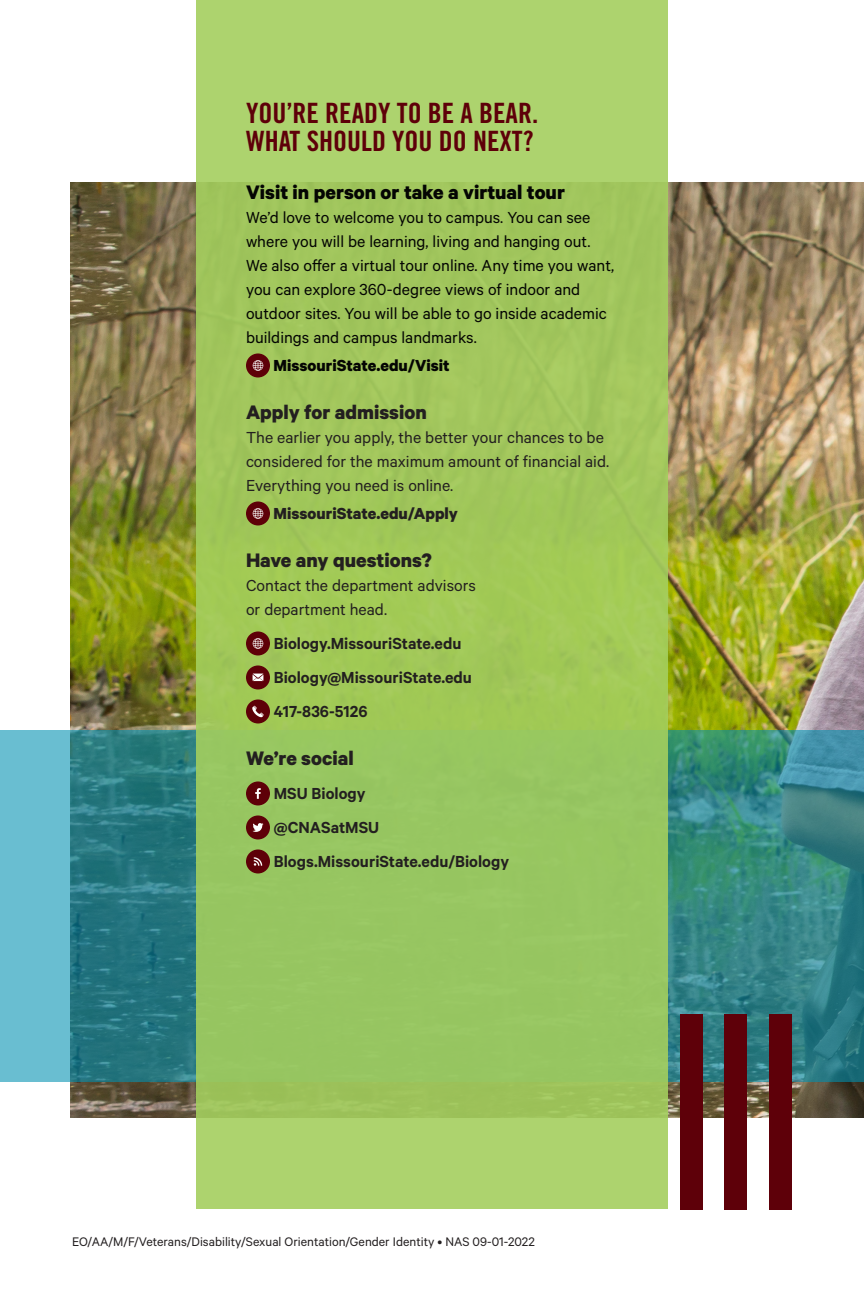
<style>
.page{position:relative;width:864px;height:1296px;background:#fff}
.page>*{position:absolute;margin:0;border:0;box-sizing:border-box;transform-origin:0 0}
.t1{font:28px/28px "Trade Gothic LT Pro Bd Cn 20";color:#5e0009}
.t2{font:700 22px "Calibre";color:#231f20}
.t3{font:700 22px "Calibre";color:#040503}
.t4{font:18px/24px "Calibre";color:#040503}
.t5{font:18px/24px "Calibre";color:#231f20}
.t6{font:600 18px "Calibre";color:#231f20}
.t7{font:700 18px "Calibre";color:#040503}
.t8{font:700 18px "Calibre";color:#231f20}
.t9{font:14px "Calibre";color:#231f20}
</style>
<div class="page">
<img style="left:71px;top:183px;width:793px;height:934px">
<svg style="left:0;top:730px;width:864px;height:352px;background:#398a90"></svg>
<div style="left:196px;top:0;width:472px;height:1209px;background:linear-gradient(to right,#a0c960,#a1ca61)"></div>
<div style="left:246px;top:353px;width:24px;height:24px;background:#5e0008;border-radius:50%"></div>
<svg style="left:253px;top:360px;width:10px;height:11px"></svg>
<div style="left:246px;top:501px;width:24px;height:24px;background:#5e0008;border-radius:50%"></div>
<svg style="left:253px;top:508px;width:10px;height:11px"></svg>
<div style="left:246px;top:631px;width:24px;height:24px;background:#5e0008;border-radius:50%"></div>
<svg style="left:253px;top:638px;width:10px;height:11px"></svg>
<div style="left:246px;top:665px;width:24px;height:24px;background:#5e0008;border-radius:50%"></div>
<svg style="left:253px;top:674px;width:10px;height:7px"></svg>
<div style="left:246px;top:699px;width:24px;height:24px;background:#5e0008;border-radius:50%"></div>
<svg style="left:252px;top:706px;width:12px;height:11px"></svg>
<div style="left:246px;top:781px;width:24px;height:24px;background:#5e0008;border-radius:50%"></div>
<svg style="left:255px;top:788px;width:6px;height:11px"></svg>
<div style="left:246px;top:815px;width:24px;height:24px;background:#5e0008;border-radius:50%"></div>
<svg style="left:252px;top:823px;width:11px;height:9px"></svg>
<div style="left:246px;top:849px;width:24px;height:24px;background:#5e0008;border-radius:50%"></div>
<svg style="left:254px;top:857px;width:8px;height:9px"></svg>
<div style="left:680px;top:1014px;width:22px;height:195px;background:#5e0009"></div>
<div style="left:725px;top:1014px;width:22px;height:195px;background:#5e0009"></div>
<div style="left:770px;top:1014px;width:22px;height:195px;background:#5e0009"></div>
<p class="t1" style="left:246px;top:99px;width:294px">YOU’RE READY TO BE A BEAR.<br>WHAT SHOULD YOU DO NEXT?</p>
<p class="t3" style="left:246px;top:179px;width:321px">Visit in person or take a virtual tour</p>
<p class="t4" style="left:246px;top:205px;width:370px">We’d love to welcome you to campus. You can see where you will be learning, living and hanging out.<br>We also offer a virtual tour online. Any time you want, you can explore 360-degree views of indoor and outdoor sites. You will be able to go inside academic buildings and campus landmarks.</p>
<p class="t7" style="left:274px;top:355px;width:177px">MissouriState.edu/Visit</p>
<p class="t2" style="left:246px;top:399px;width:182px">Apply for admission</p>
<p class="t5" style="left:246px;top:425px;width:365px">The earlier you apply, the better your chances to be considered for the maximum amount of financial aid.<br>Everything you need is online.</p>
<p class="t8" style="left:274px;top:503px;width:186px">MissouriState.edu/Apply</p>
<p class="t2" style="left:246px;top:547px;width:187px">Have any questions?</p>
<p class="t5" style="left:246px;top:573px;width:231px">Contact the department advisors or department head.</p>
<p class="t6" style="left:274px;top:633px;width:189px">Biology.MissouriState.edu</p>
<p class="t6" style="left:274px;top:667px;width:200px">Biology@MissouriState.edu</p>
<p class="t6" style="left:274px;top:701px;width:95px">417-836-5126</p>
<p class="t2" style="left:246px;top:745px;width:109px">We’re social</p>
<p class="t6" style="left:274px;top:783px;width:93px">MSU Biology</p>
<p class="t6" style="left:274px;top:817px;width:107px">@CNASatMSU</p>
<p class="t6" style="left:274px;top:851px;width:237px">Blogs.MissouriState.edu/Biology</p>
<p class="t9" style="left:72px;top:1234px;width:464px">EO/AA/M/F/Veterans/Disability/Sexual Orientation/Gender Identity • NAS 09-01-2022</p>
</div>
